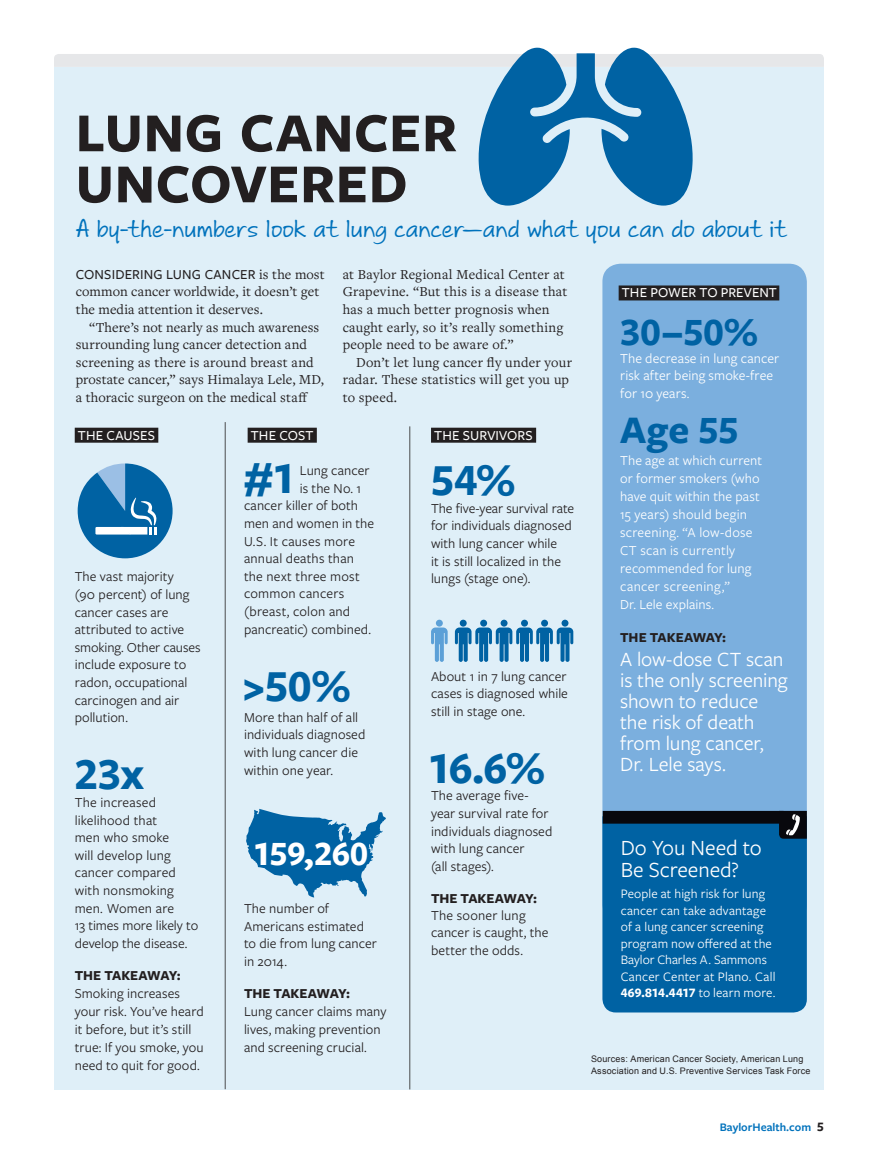
<style>
.page{position:relative;width:878px;height:1161px;background:#fff}
.page>*{position:absolute;margin:0;border:0;box-sizing:border-box;transform-origin:0 0}
.t1{font:700 57px/51px "Freight Sans Pro";letter-spacing:.005em;color:#231f20}
.t2{font:700 46.5px "Freight Sans Pro";letter-spacing:-.005em;color:#0062a3}
.t3{font:700 40.5px "Freight Sans Pro";color:#0062a3}
.t4{font:700 35.7px "Freight Sans Pro";letter-spacing:-.005em;color:#fff}
.t5{font:24px "Andrea's Hand Upright";letter-spacing:-.005em;color:#0072bc}
.t6{font:22.5px/22.5px "Freight Sans Pro";letter-spacing:-.005em;color:#fff}
.t7{font:21px/21px "Freight Sans Pro";letter-spacing:-.005em;color:#fff}
.t8{font:14.25px/17.7px "Freight Sans Pro";letter-spacing:.005em;color:#231f20}
.t9{font:14.25px "Freight Text Pro";letter-spacing:.01em;color:#231f20}
.t10{font:14.25px/18px "Freight Sans Pro";letter-spacing:.005em;color:#fff}
.t11{font:500 14.25px "Freight Sans Pro";letter-spacing:.005em;color:#fff}
.t12{font:500 14.25px "Freight Sans Pro";letter-spacing:.01em;color:#231f20}
.t13{font:700 14.25px "Freight Sans Pro";letter-spacing:-.005em;color:#231f20}
.t14{font:13.5px/16.5px "Freight Sans Pro";letter-spacing:.01em;color:#fff}
.t15{font:600 12px "Freight Sans Pro";color:#0072bc}
.t16{font:9px/12px "Arial";letter-spacing:.02em;color:#231f20}
.s1{font-family:"Freight Text Pro";font-weight:400}
.s2{font-weight:700}
.s3{font-weight:700;font-size:13.5px;color:#231f20}
</style>
<div class="page">
<div style="left:54px;top:67px;width:770px;height:1022px;background:#dfeff8"></div>
<div style="left:602px;top:264px;width:204px;height:658px;background:#7bafde;border-radius:18px"></div>
<div style="left:521px;top:620px;width:7px;height:7px;background:#0062a3;border-radius:50%"></div>
<div style="left:459px;top:620px;width:7px;height:7px;background:#0062a3;border-radius:50%"></div>
<div style="left:436px;top:620px;width:7px;height:7px;background:#5ca0d7;border-radius:50%"></div>
<svg style="left:431px;top:628px;width:16px;height:34px"></svg>
<div style="left:480px;top:620px;width:7px;height:7px;background:#0062a3;border-radius:50%"></div>
<div style="left:500px;top:620px;width:7px;height:7px;background:#0062a3;border-radius:50%"></div>
<div style="left:541px;top:620px;width:7px;height:7px;background:#0062a3;border-radius:50%"></div>
<div style="left:561px;top:620px;width:7px;height:7px;background:#0062a3;border-radius:50%"></div>
<svg style="left:455px;top:628px;width:118px;height:34px"></svg>
<svg style="left:78px;top:464px;width:94px;height:94px"></svg>
<svg style="left:246px;top:809px;width:140px;height:88px"></svg>
<div style="left:75px;top:428px;width:83px;height:15px;background:#231f20"></div>
<div style="left:248px;top:428px;width:69px;height:15px;background:#231f20"></div>
<div style="left:431px;top:428px;width:105px;height:15px;background:#231f20"></div>
<div style="left:618px;top:285px;width:161px;height:15px;background:#231f20"></div>
<hr style="left:225px;top:422px;width:1px;height:667px;background:#4b4c4d">
<hr style="left:409px;top:426px;width:1px;height:663px;background:#4b4c4d">
<svg style="left:54px;top:48px;width:770px;height:158px"></svg>
<svg style="left:602px;top:811px;width:204px;height:202px;background:#025d99"></svg>
<p class="t1" style="left:76px;top:105px;width:383px">LUNG CANCER<br>UNCOVERED</p>
<p class="t5" style="left:76px;top:214px;width:712px">A by-the-numbers look at lung cancer—and what you can do about it</p>
<p class="t12" style="left:76px;top:264px;width:250px">CONSIDERING LUNG CANCER <span class="s1">is the most</span></p>
<p class="t9" style="left:76px;top:282px;width:245px">common cancer worldwide, it doesn’t get</p>
<p class="t9" style="left:76px;top:300px;width:189px">the media attention it deserves.</p>
<p class="t9" style="left:89px;top:318px;width:231px">“There’s not nearly as much awareness</p>
<p class="t9" style="left:76px;top:335px;width:232px">surrounding lung cancer detection and</p>
<p class="t9" style="left:76px;top:353px;width:239px">screening as there is around breast and</p>
<p class="t9" style="left:76px;top:370px;width:250px">prostate cancer,” says Himalaya Lele, MD,</p>
<p class="t9" style="left:76px;top:388px;width:234px">a thoracic surgeon on the medical staff</p>
<p class="t9" style="left:343px;top:265px;width:223px">at Baylor Regional Medical Center at</p>
<p class="t9" style="left:343px;top:282px;width:226px">Grapevine. “But this is a disease that</p>
<p class="t9" style="left:343px;top:300px;width:208px">has a much better prognosis when</p>
<p class="t9" style="left:343px;top:318px;width:222px">caught early, so it’s really something</p>
<p class="t9" style="left:343px;top:335px;width:172px">people need to be aware of.”</p>
<p class="t9" style="left:356px;top:353px;width:217px">Don’t let lung cancer fly under your</p>
<p class="t9" style="left:343px;top:370px;width:228px">radar. These statistics will get you up</p>
<p class="t9" style="left:343px;top:388px;width:56px">to speed.</p>
<p class="t11" style="left:622px;top:283px;width:156px">THE POWER TO PREVENT</p>
<p class="t3" style="left:620px;top:304px;width:139px">30–50%</p>
<p class="t10" style="left:620px;top:349px;width:160px">The decrease in lung cancer risk after being smoke-free for 10 years.</p>
<p class="t3" style="left:620px;top:402px;width:120px">Age 55</p>
<p class="t10" style="left:620px;top:451px;width:143px">The age at which current or former smokers (who have quit within the past<br>15 years) should begin screening. “A low-dose<br>CT scan is currently recommended for lung cancer screening,”<br>Dr. Lele explains.</p>
<p class="t13" style="left:620px;top:627px;width:108px">THE TAKEAWAY:</p>
<p class="t7" style="left:620px;top:648px;width:169px">A low-dose CT scan is the only screening shown to reduce the risk of death from lung cancer,<br>Dr. Lele says.</p>
<p class="t11" style="left:78px;top:425px;width:79px">THE CAUSES</p>
<p class="t11" style="left:251px;top:425px;width:64px">THE COST</p>
<p class="t11" style="left:434px;top:425px;width:100px">THE SURVIVORS</p>
<p class="t2" style="left:244px;top:446px;width:53px">#1</p>
<p class="t2" style="left:431px;top:448px;width:86px">54%</p>
<p class="t8" style="left:431px;top:499px;width:144px">The five-year survival rate for individuals diagnosed with lung cancer while<br>it is still localized in the lungs (stage one).</p>
<p class="t8" style="left:300px;top:461px;width:71px">Lung cancer</p>
<p class="t8" style="left:300px;top:479px;width:63px">is the No. 1</p>
<p class="t8" style="left:244px;top:496px;width:116px">cancer killer of both</p>
<p class="t8" style="left:244px;top:514px;width:132px">men and women in the</p>
<p class="t8" style="left:244px;top:532px;width:112px">U.S. It causes more</p>
<p class="t8" style="left:244px;top:549px;width:112px">annual deaths than</p>
<p class="t8" style="left:244px;top:567px;width:117px">the next three most</p>
<p class="t8" style="left:244px;top:584px;width:102px">common cancers</p>
<p class="t8" style="left:244px;top:602px;width:108px">(breast, colon and</p>
<p class="t8" style="left:244px;top:620px;width:128px">pancreatic) combined.</p>
<p class="t8" style="left:75px;top:567px;width:127px">The vast majority<br>(90 percent) of lung cancer cases are attributed to active smoking. Other causes include exposure to radon, occupational carcinogen and air pollution.</p>
<p class="t2" style="left:75px;top:742px;width:71px">23x</p>
<p class="t8" style="left:75px;top:793px;width:125px">The increased likelihood that<br>men who smoke<br>will develop lung cancer compared with nonsmoking men. Women are<br>13 times more likely to develop the disease.</p>
<p class="t8" style="left:75px;top:966px;width:130px"><span class="s2">THE TAKEAWAY:<br></span>Smoking increases your risk. You’ve heard it before, but it’s still true: If you smoke, you need to quit for good.</p>
<p class="t2" style="left:242px;top:653px;width:109px">&gt;50%</p>
<p class="t8" style="left:431px;top:667px;width:138px;text-align:justify">About 1 in 7 lung cancer cases is diagnosed while still in stage one.</p>
<p class="t2" style="left:427px;top:735px;width:119px">16.6%</p>
<p class="t8" style="left:431px;top:786px;width:123px">The average five&shy;year survival rate for individuals diagnosed with lung cancer<br>(all stages).</p>
<p class="t8" style="left:431px;top:889px;width:119px;line-height:17.2px"><span class="s2">THE TAKEAWAY:<br></span>The sooner lung cancer is caught, the better the odds.</p>
<p class="t8" style="left:244px;top:708px;width:123px">More than half of all individuals diagnosed with lung cancer die within one year.</p>
<p class="t6" style="left:620px;top:835px;width:142px">Do You Need to<br>Be Screened?</p>
<p class="t14" style="left:620px;top:885px;width:157px">People at high risk for lung cancer can take advantage of a lung cancer screening program now offered at the<br>Baylor Charles A. Sammons<br>Cancer Center at Plano. Call<br><span class="s2">469.814.4417</span> to learn more.</p>
<p class="t4" style="left:253px;top:829px;width:116px">159,260</p>
<p class="t8" style="left:244px;top:899px;width:134px">The number of<br>Americans estimated to die from lung cancer in 2014.</p>
<p class="t8" style="left:244px;top:984px;width:144px"><span class="s2">THE TAKEAWAY:<br></span>Lung cancer claims many lives, making prevention and screening crucial.</p>
<p class="t16" style="left:591px;top:1053px;width:221px">Sources: American Cancer Society, American Lung<br>Association and U.S. Preventive Services Task Force</p>
<p class="t15" style="left:719px;top:1119px;width:106px">BaylorHealth.com <span class="s3">5</span></p>
</div>
